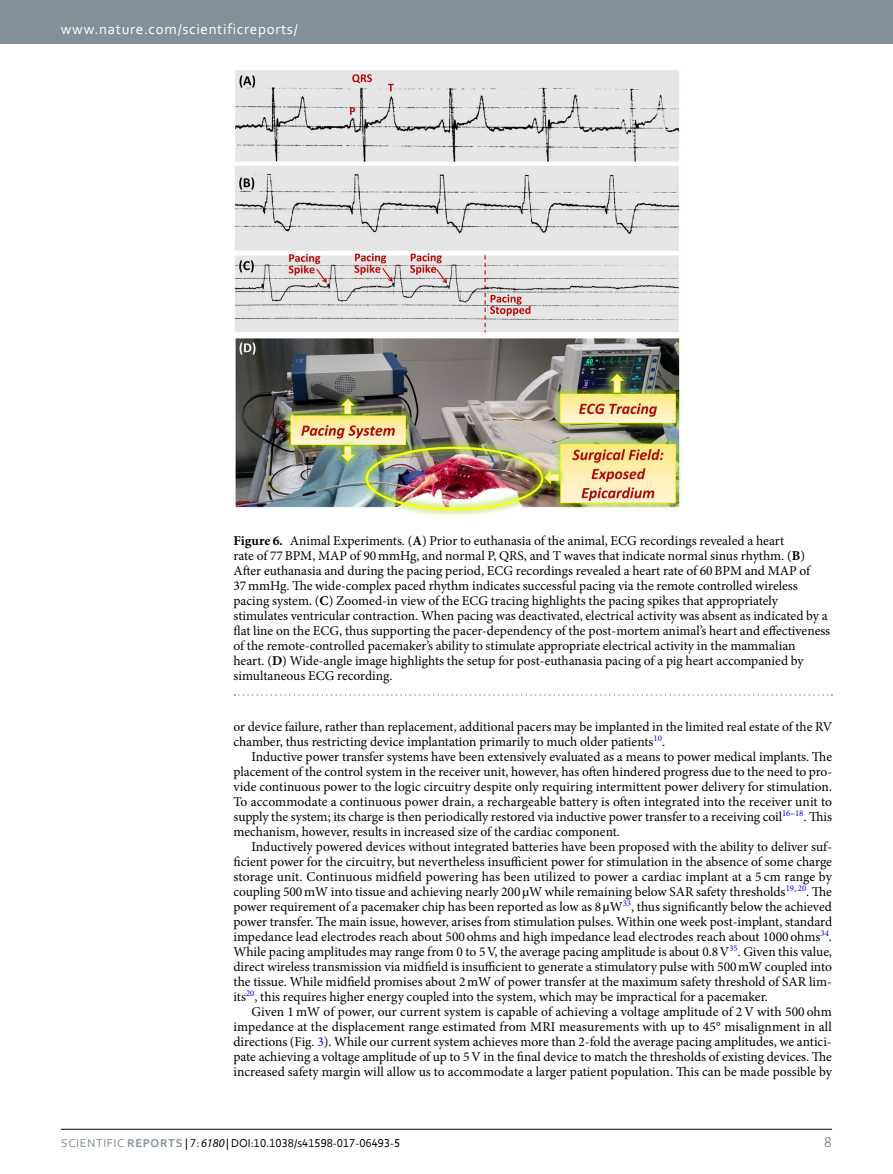
<style>
.page{position:relative;width:893px;height:1174px;background:#fff}
.page>*{position:absolute;margin:0;border:0;box-sizing:border-box;transform-origin:0 0}
.t1{font:15px "Corbel 2";letter-spacing:.045em;color:#fff}
.t2{font:15px "Corbel 2";color:#839097}
.t3{font:13.5px/15px "Minion Pro";color:#000;text-align:justify}
.t4{font:12px "Corbel";color:#000}
.s1{font-weight:700}
.s2{font-family:"STIX General"}
.s3{color:#00f}
.s4{font-family:"Corbel 2";color:#839097}
.s5{font-family:"Corbel Bold 2";color:#839097}
.s6{font-family:"Myriad Pro";font-style:italic}
</style>
<div class="page">
<div style="left:0;top:0;width:893px;height:43px;background:#839097"></div>
<hr style="left:61px;top:1129px;width:771px;height:1px;background:#000">
<img style="left:234px;top:70px;width:448px;height:446px">
<svg style="left:234px;top:694px;width:598px;height:1px"></svg>
<p class="t1" style="left:61px;top:19px;width:238px">www.nature.com/scientificreports/</p>
<p class="t3" style="left:233px;top:533px;width:598px;text-align:left"><span class="s1">Figure 6.</span> Animal Experiments. (<span class="s1">A</span>) Prior to euthanasia of the animal, ECG recordings revealed a heart<br>rate of 77BPM, MAP of 90mmHg, and normal P, QRS, and T waves that indicate normal sinus rhythm. (<span class="s1">B</span>)<br>After euthanasia and during the pacing period, ECG recordings revealed a heart rate of 60BPM and MAP of 37mmHg. The wide-complex paced rhythm indicates successful pacing via the remote controlled wireless pacing system. (<span class="s1">C</span>) Zoomed-in view of the ECG tracing highlights the pacing spikes that appropriately stimulates ventricular contraction. When pacing was deactivated, electrical activity was absent as indicated by a flat line on the ECG, thus supporting the pacer-dependency of the post-mortem animal’s heart and effectiveness of the remote-controlled pacemaker’s ability to stimulate appropriate electrical activity in the mammalian<br>heart. (<span class="s1">D</span>) Wide-angle image highlights the setup for post-euthanasia pacing of a pig heart accompanied by simultaneous ECG recording.</p>
<p class="t3" style="left:233px;top:719px;width:600px">or device failure, rather than replacement, additional pacers may be implanted in the limited real estate of the RV chamber, thus restricting device implantation primarily to much older patients<sup>10</sup>.</p>
<p class="t3" style="left:233px;top:749px;width:600px;text-indent:18px">Inductive power transfer systems have been extensively evaluated as a means to power medical implants. The placement of the control system in the receiver unit, however, has often hindered progress due to the need to pro&shy;vide continuous power to the logic circuitry despite only requiring intermittent power delivery for stimulation.<br>To accommodate a continuous power drain, a rechargeable battery is often integrated into the receiver unit to supply the system; its charge is then periodically restored via inductive power transfer to a receiving coil<sup>16</sup><sup>–</sup><sup>18</sup>. This mechanism, however, results in increased size of the cardiac component.</p>
<p class="t3" style="left:233px;top:839px;width:600px;text-indent:18px">Inductively powered devices without integrated batteries have been proposed with the ability to deliver suf&shy;ficient power for the circuitry, but nevertheless insufficient power for stimulation in the absence of some charge storage unit. Continuous midfield powering has been utilized to power a cardiac implant at a 5 cm range by coupling 500mW into tissue and achieving nearly 200 <span class="s2">µ</span>W while remaining below SAR safety thresholds<sup>19</sup><sup>,</sup> <sup>20</sup>. The power requirement of a pacemaker chip has been reported as low as 8<span class="s2">µ</span>W<sup>33</sup>, thus significantly below the achieved power transfer. The main issue, however, arises from stimulation pulses. Within one week post-implant, standard impedance lead electrodes reach about 500ohms and high impedance lead electrodes reach about 1000ohms<sup>34</sup>.<br>While pacing amplitudes may range from 0 to 5V, the average pacing amplitude is about 0.8V<sup>35</sup>. Given this value, direct wireless transmission via midfield is insufficient to generate a stimulatory pulse with 500mW coupled into the tissue. While midfield promises about 2mW of power transfer at the maximum safety threshold of SAR lim&shy;its<sup>20</sup>, this requires higher energy coupled into the system, which may be impractical for a pacemaker.</p>
<p class="t3" style="left:233px;top:1004px;width:600px;text-indent:18px">Given 1 mW of power, our current system is capable of achieving a voltage amplitude of 2 V with 500 ohm impedance at the displacement range estimated from MRI measurements with up to 45° misalignment in all directions (Fig. <span class="s3">3</span>). While our current system achieves more than 2-fold the average pacing amplitudes, we antici&shy;pate achieving a voltage amplitude of up to 5V in the final device to match the thresholds of existing devices. The increased safety margin will allow us to accommodate a larger patient population. This can be made possible by</p>
<p class="t4" style="left:61px;top:1135px;width:341px"><span class="s4">Scientific</span> <span class="s5">REPOrts</span> | 7: <span class="s6">6180</span> | DOI:10.1038/s41598-017-06493-5</p>
<p class="t2" style="left:824px;top:1132px;width:9px">8</p>
</div>
